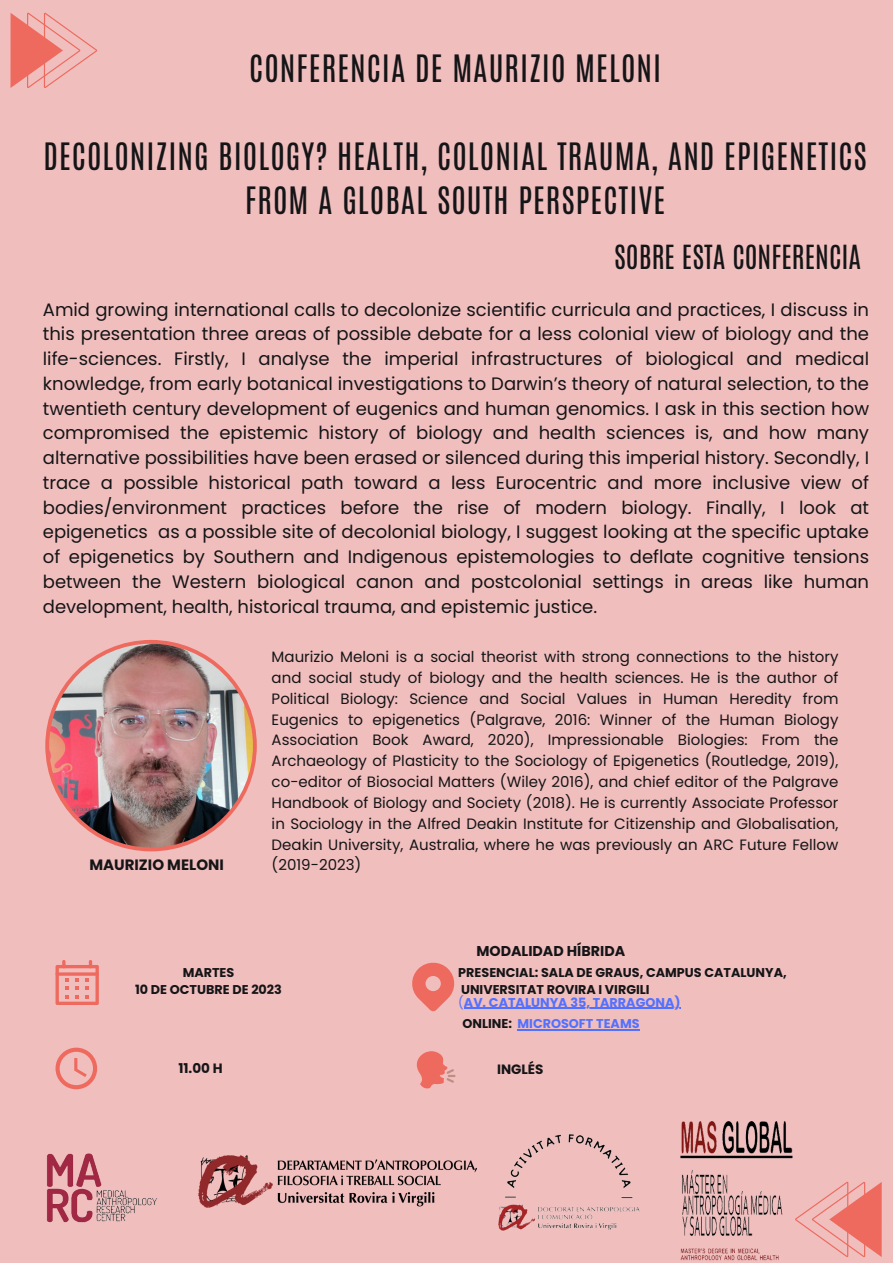
<style>
.page{position:relative;width:893px;height:1263px;background:#f1bebe}
.page>*{position:absolute;margin:0;border:0;box-sizing:border-box;transform-origin:0 0}
.t1{font:31.5px/43.9px "Antonio";letter-spacing:.03em;color:#151517;text-align:center}
.t2{font:27.75px "Antonio";color:#151517}
.t3{font:18px/24.8px "Poppins";color:#151517;text-align:justify}
.t4{font:15px/20.9px "Poppins";color:#151517;text-align:justify}
.t5{font:700 15px "Poppins";color:#151517}
.t6{font:700 14.25px "Poppins";color:#151517}
.t7{font:700 13.5px "Poppins";color:#151517}
.t8{font:700 12.75px "Poppins";color:#151517}
.t9{font:700 12.75px "Poppins";color:#5271ff}
.s1{font-weight:400}
.s2{color:#151517}
</style>
<div class="page">
<svg style="left:795px;top:1182px;width:86px;height:75px"></svg>
<img style="left:45px;top:640px;width:212px;height:211px">
<svg style="left:56px;top:960px;width:43px;height:45px"></svg>
<svg style="left:55px;top:1047px;width:42px;height:42px"></svg>
<svg style="left:412px;top:962px;width:43px;height:49px"></svg>
<svg style="left:11px;top:13px;width:86px;height:75px"></svg>
<img style="left:47px;top:1153px;width:110px;height:70px">
<img style="left:198px;top:1155px;width:278px;height:53px">
<img style="left:498px;top:1134px;width:142px;height:97px">
<svg style="left:416px;top:1051px;width:39px;height:38px"></svg>
<img style="left:680px;top:1122px;width:113px;height:139px">
<hr style="left:464px;top:1007px;width:216px;height:2px;background:#5271ff">
<hr style="left:517px;top:1029px;width:122px;height:1px;background:#5271ff">
<p class="t1" style="left:249px;top:47px;width:413px">CONFERENCIA DE MAURIZIO MELONI</p>
<p class="t1" style="left:43px;top:135px;width:825px">DECOLONIZING BIOLOGY? HEALTH, COLONIAL TRAUMA, AND EPIGENETICS<br>FROM A GLOBAL SOUTH PERSPECTIVE</p>
<p class="t2" style="left:614px;top:237px;width:249px">SOBRE ESTA CONFERENCIA</p>
<p class="t3" style="left:43px;top:297px;width:827px">Amid growing international calls to decolonize scientific curricula and practices, I discuss in this presentation three areas of possible debate for a less colonial view of biology and the life-sciences. Firstly, I analyse the imperial infrastructures of biological and medical knowledge, from early botanical investigations to Darwin’s theory of natural selection, to the twentieth century development of eugenics and human genomics. I ask in this section how compromised the epistemic history of biology and health sciences is, and how many alternative possibilities have been erased or silenced during this imperial history. Secondly, I trace a possible historical path toward a less Eurocentric and more inclusive view of bodies/environment practices before the rise of modern biology. Finally, I look at epigenetics as a possible site of decolonial biology, I suggest looking at the specific uptake of epigenetics by Southern and Indigenous epistemologies to deflate cognitive tensions between the Western biological canon and postcolonial settings in areas like human development, health, historical trauma, and epistemic justice.</p>
<p class="t5" style="left:89px;top:854px;width:136px">MAURIZIO MELONI</p>
<p class="t4" style="left:272px;top:646px;width:568px">Maurizio Meloni is a social theorist with strong connections to the history and social study of biology and the health sciences. He is the author of Political Biology: Science and Social Values in Human Heredity from Eugenics to epigenetics (Palgrave, 2016: Winner of the Human Biology Association Book Award, 2020), Impressionable Biologies: From the Archaeology of Plasticity to the Sociology of Epigenetics (Routledge, 2019), co-editor of Biosocial Matters (Wiley 2016), and chief editor of the Palgrave Handbook of Biology and Society (2018). He is currently Associate Professor in Sociology in the Alfred Deakin Institute for Citizenship and Globalisation, Deakin University, Australia, where he was previously an ARC Future Fellow (2019-2023)</p>
<p class="t8" style="left:183px;top:963px;width:53px">MARTES</p>
<p class="t8" style="left:135px;top:981px;width:148px">10 DE OCTUBRE DE 2023</p>
<p class="t7" style="left:178px;top:1058px;width:46px">11.00 H</p>
<p class="t6" style="left:476px;top:941px;width:150px">MODALIDAD HÍBRIDA</p>
<p class="t8" style="left:458px;top:963px;width:330px">PRESENCIAL: SALA DE GRAUS, CAMPUS CATALUNYA,</p>
<p class="t8" style="left:461px;top:981px;width:190px">UNIVERSITAT ROVIRA I VIRGILI</p>
<p class="t9" style="left:458px;top:993px;width:224px"><span class="s1">(</span>AV. CATALUNYA 35, TARRAGONA)</p>
<p class="t9" style="left:462px;top:1015px;width:179px"><span class="s2">ONLINE:</span> MICROSOFT TEAMS</p>
<p class="t7" style="left:497px;top:1060px;width:48px">INGLÉS</p>
</div>
